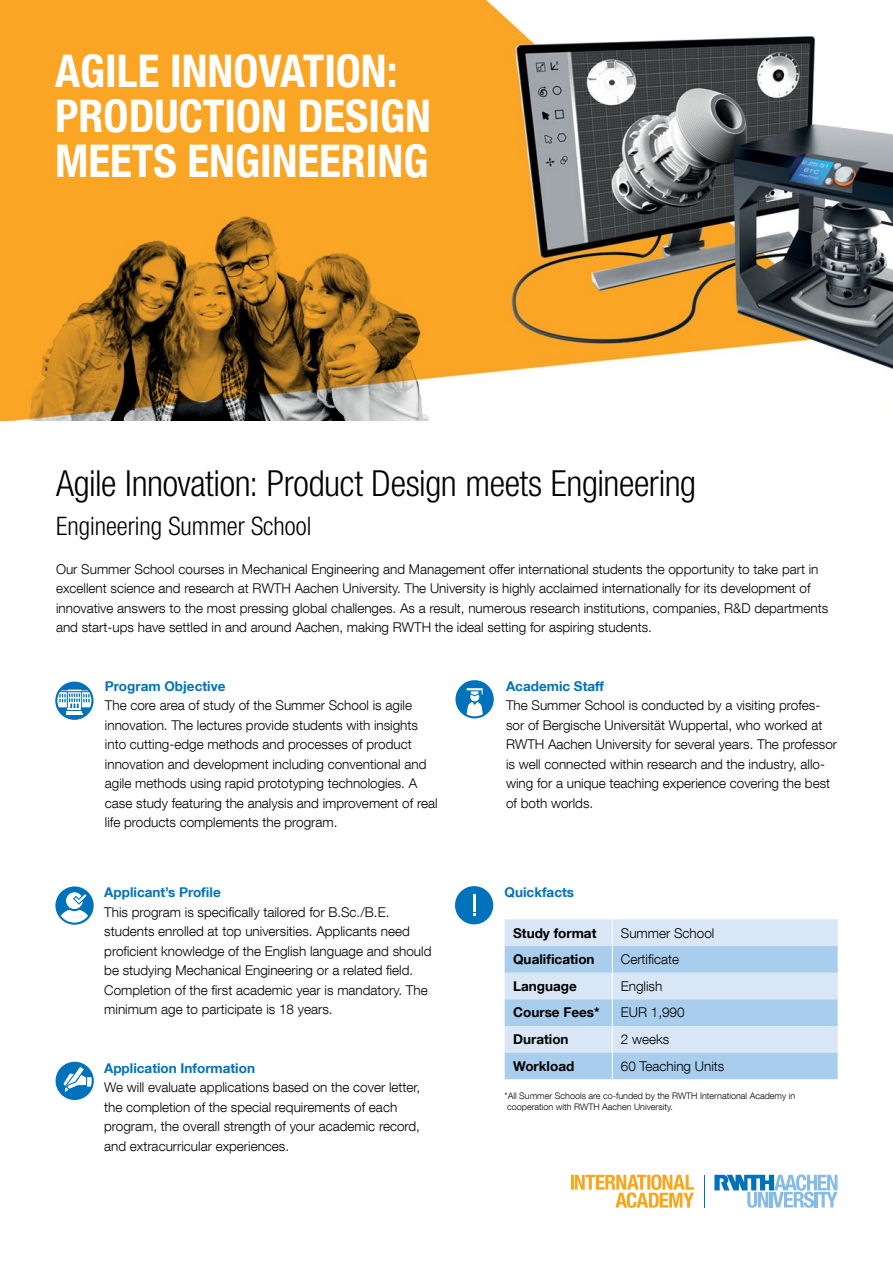
<style>
.page{position:relative;width:893px;height:1263px;background:#fff}
.page>*{position:absolute;margin:0;border:0;box-sizing:border-box;transform-origin:0 0}
.t1{font:700 condensed 45px/45px "Helvetica Neue LT Com";color:#fff}
.t2{font:300 condensed 36px "Helvetica Neue LT Com";letter-spacing:-.01em;color:#000}
.t3{font:300 condensed 25.5px "Helvetica Neue LT Com";color:#000}
.t4{font:300 13.5px/19.5px "Helvetica Neue LT Com";color:#000}
.t5{font:700 13.5px "Helvetica Neue LT Com";color:#0072bc}
.t6{font:700 13.5px "Helvetica Neue LT Com";color:#000}
.t7{font:300 9px/10.8px "Helvetica Neue LT Com";color:#000}
</style>
<div class="page">
<svg style="left:714px;top:1174px;width:123px;height:34px"></svg>
<hr style="left:704px;top:1175px;width:1px;height:32px;background:#0072bc">
<svg style="left:571px;top:1174px;width:123px;height:34px"></svg>
<img style="left:0;top:0;width:893px;height:421px">
<svg style="left:55px;top:682px;width:39px;height:38px"></svg>
<svg style="left:57px;top:690px;width:34px;height:24px"></svg>
<svg style="left:55px;top:886px;width:39px;height:39px"></svg>
<svg style="left:61px;top:892px;width:27px;height:31px"></svg>
<div style="left:56px;top:1062px;width:38px;height:38px;background:#0072bc;border-radius:50%"></div>
<svg style="left:64px;top:1067px;width:28px;height:25px"></svg>
<div style="left:455px;top:886px;width:38px;height:38px;background:#0072bc;border-radius:50%"></div>
<svg style="left:473px;top:894px;width:2px;height:22px"></svg>
<svg style="left:505px;top:919px;width:333px;height:160px;background:#c1d9f1"></svg>
<div style="left:455px;top:680px;width:39px;height:38px;background:#0072bc;border-radius:50%"></div>
<svg style="left:467px;top:688px;width:16px;height:28px"></svg>
<h1 class="t1" style="left:55px;top:49px;width:377px">AGILE INNOVATION:<br>PRODUCTION DESIGN<br>MEETS ENGINEERING</h1>
<h2 class="t2" style="left:56px;top:462px;width:642px">Agile Innovation: Product Design meets Engineering</h2>
<h3 class="t3" style="left:56px;top:511px;width:257px">Engineering Summer School</h3>
<p class="t4" style="left:56px;top:559px;width:774px">Our Summer School courses in Mechanical Engineering and Management offer international students the opportunity to take part in excellent science and research at RWTH Aachen University. The University is highly acclaimed internationally for its development of innovative answers to the most pressing global challenges. As a result, numerous research institutions, companies, R&amp;D departments and start-ups have settled in and around Aachen, making RWTH the ideal setting for aspiring students.</p>
<p class="t5" style="left:105px;top:677px;width:122px">Program Objective</p>
<p class="t4" style="left:105px;top:695px;width:334px">The core area of study of the Summer School is agile innovation. The lectures provide students with insights into cutting-edge methods and processes of product innovation and development including conventional and agile methods using rapid prototyping technologies. A case study featuring the analysis and improvement of real life products complements the program.</p>
<p class="t5" style="left:104px;top:884px;width:118px">Applicant’s Profile</p>
<p class="t4" style="left:104px;top:902px;width:329px">This program is specifically tailored for B.Sc./B.E. students enrolled at top universities. Applicants need proficient knowledge of the English language and should be studying Mechanical Engineering or a related field.<br>Completion of the first academic year is mandatory. The minimum age to participate is 18 years.</p>
<p class="t5" style="left:104px;top:1059px;width:152px">Application Information</p>
<p class="t4" style="left:104px;top:1077px;width:318px">We will evaluate applications based on the cover letter, the completion of the special requirements of each program, the overall strength of your academic record, and extracurricular experiences.</p>
<p class="t5" style="left:506px;top:677px;width:99px">Academic Staff</p>
<p class="t4" style="left:506px;top:695px;width:333px">The Summer School is conducted by a visiting profes&shy;sor of Bergische Universität Wuppertal, who worked at RWTH Aachen University for several years. The professor is well connected within research and the industry, allo&shy;wing for a unique teaching experience covering the best of both worlds.</p>
<p class="t5" style="left:505px;top:884px;width:71px">Quickfacts</p>
<p class="t6" style="left:513px;top:924px;width:85px">Study format</p>
<p class="t4" style="left:621px;top:923px;width:95px">Summer School</p>
<p class="t6" style="left:513px;top:951px;width:83px">Qualification</p>
<p class="t4" style="left:621px;top:949px;width:60px">Certificate</p>
<p class="t6" style="left:513px;top:977px;width:65px">Language</p>
<p class="t4" style="left:621px;top:976px;width:43px">English</p>
<p class="t6" style="left:513px;top:1004px;width:88px">Course Fees*</p>
<p class="t4" style="left:621px;top:1003px;width:65px">EUR 1,990</p>
<p class="t6" style="left:513px;top:1031px;width:57px">Duration</p>
<p class="t4" style="left:621px;top:1029px;width:50px">2 weeks</p>
<p class="t6" style="left:513px;top:1057px;width:63px">Workload</p>
<p class="t4" style="left:621px;top:1056px;width:105px">60 Teaching Units</p>
<p class="t7" style="left:505px;top:1090px;width:292px">*All Summer Schools are co-funded by the RWTH International Academy in cooperation with RWTH Aachen University.</p>
</div>
